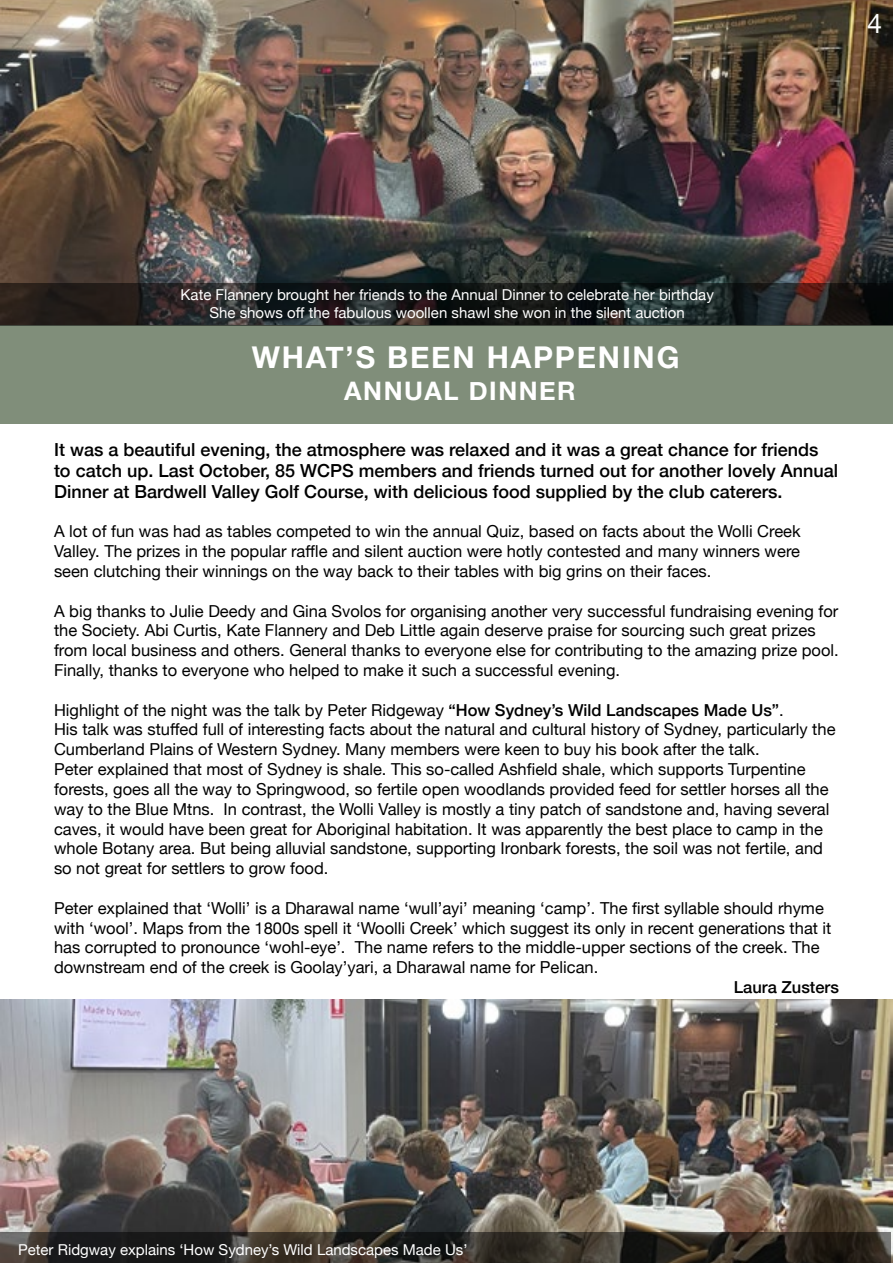
<style>
.page{position:relative;width:893px;height:1263px;background:#fff}
.page>*{position:absolute;margin:0;border:0;box-sizing:border-box;transform-origin:0 0}
.t1{font:700 30px "Helvetica Neue";letter-spacing:.06em;color:#fff}
.t2{font:27px "Helvetica Neue";color:#fff}
.t3{font:700 25.5px "Helvetica Neue";letter-spacing:.06em;color:#fff}
.t4{font:500 18px/21px "Helvetica Neue";color:#000}
.t5{font:16.5px/19.8px "Helvetica Neue";color:#000}
.t6{font:500 16.5px "Helvetica Neue";color:#000}
.t7{font:15px/18px "Helvetica Neue";color:#fff;text-align:center}
.s1{font-weight:500}
</style>
<div class="page">
<div style="left:0;top:324px;width:893px;height:100px;background:#808e7a"></div>
<img style="left:0;top:999px;width:893px;height:264px">
<img style="left:0;top:0;width:892px;height:283px">
<svg style="left:0;top:283px;width:892px;height:42px;background:#1f201f"></svg>
<svg style="left:0;top:1232px;width:890px;height:31px;background:#2e2a24"></svg>
<h2 class="t2" style="left:867px;top:4px;width:17px">4</h2>
<p class="t7" style="left:181px;top:286px;width:535px">Kate Flannery brought her friends to the Annual Dinner to celebrate her birthday<br>She shows off the fabulous woollen shawl she won in the silent auction</p>
<h1 class="t1" style="left:252px;top:334px;width:429px">WHAT’S BEEN HAPPENING</h1>
<h3 class="t3" style="left:344px;top:371px;width:233px">ANNUAL DINNER</h3>
<p class="t4" style="left:54px;top:437px;width:786px">It was a beautiful evening, the atmosphere was relaxed and it was a great chance for friends to catch up. Last October, 85 WCPS members and friends turned out for another lovely Annual<br>Dinner at Bardwell Valley Golf Course, with delicious food supplied by the club caterers.</p>
<p class="t5" style="left:54px;top:523px;width:748px;text-align:justify">A lot of fun was had as tables competed to win the annual Quiz, based on facts about the Wolli Creek Valley. The prizes in the popular raffle and silent auction were hotly contested and many winners were seen clutching their winnings on the way back to their tables with big grins on their faces.</p>
<p class="t5" style="left:54px;top:602px;width:786px">A big thanks to Julie Deedy and Gina Svolos for organising another very successful fundraising evening for the Society. Abi Curtis, Kate Flannery and Deb Little again deserve praise for sourcing such great prizes from local business and others. General thanks to everyone else for contributing to the amazing prize pool.<br>Finally, thanks to everyone who helped to make it such a successful evening.</p>
<p class="t5" style="left:54px;top:701px;width:783px">Highlight of the night was the talk by Peter Ridgeway <span class="s1">“How Sydney’s Wild Landscapes Made Us”</span>.<br>His talk was stuffed full of interesting facts about the natural and cultural history of Sydney, particularly the Cumberland Plains of Western Sydney. Many members were keen to buy his book after the talk.<br>Peter explained that most of Sydney is shale. This so-called Ashfield shale, which supports Turpentine forests, goes all the way to Springwood, so fertile open woodlands provided feed for settler horses all the way to the Blue Mtns. In contrast, the Wolli Valley is mostly a tiny patch of sandstone and, having several caves, it would have been great for Aboriginal habitation. It was apparently the best place to camp in the whole Botany area. But being alluvial sandstone, supporting Ironbark forests, the soil was not fertile, and so not great for settlers to grow food.</p>
<p class="t5" style="left:54px;top:899px;width:779px">Peter explained that ‘Wolli’ is a Dharawal name ‘wull’ayi’ meaning ‘camp’. The first syllable should rhyme with ‘wool’. Maps from the 1800s spell it ‘Woolli Creek’ which suggest its only in recent generations that it has corrupted to pronounce ‘wohl-eye’. The name refers to the middle-upper sections of the creek. The downstream end of the creek is Goolay’yari, a Dharawal name for Pelican.</p>
<p class="t6" style="left:734px;top:974px;width:107px">Laura Zusters</p>
<p class="t7" style="left:18px;top:1241px;width:451px">Peter Ridgway explains ‘How Sydney’s Wild Landscapes Made Us’</p>
</div>
